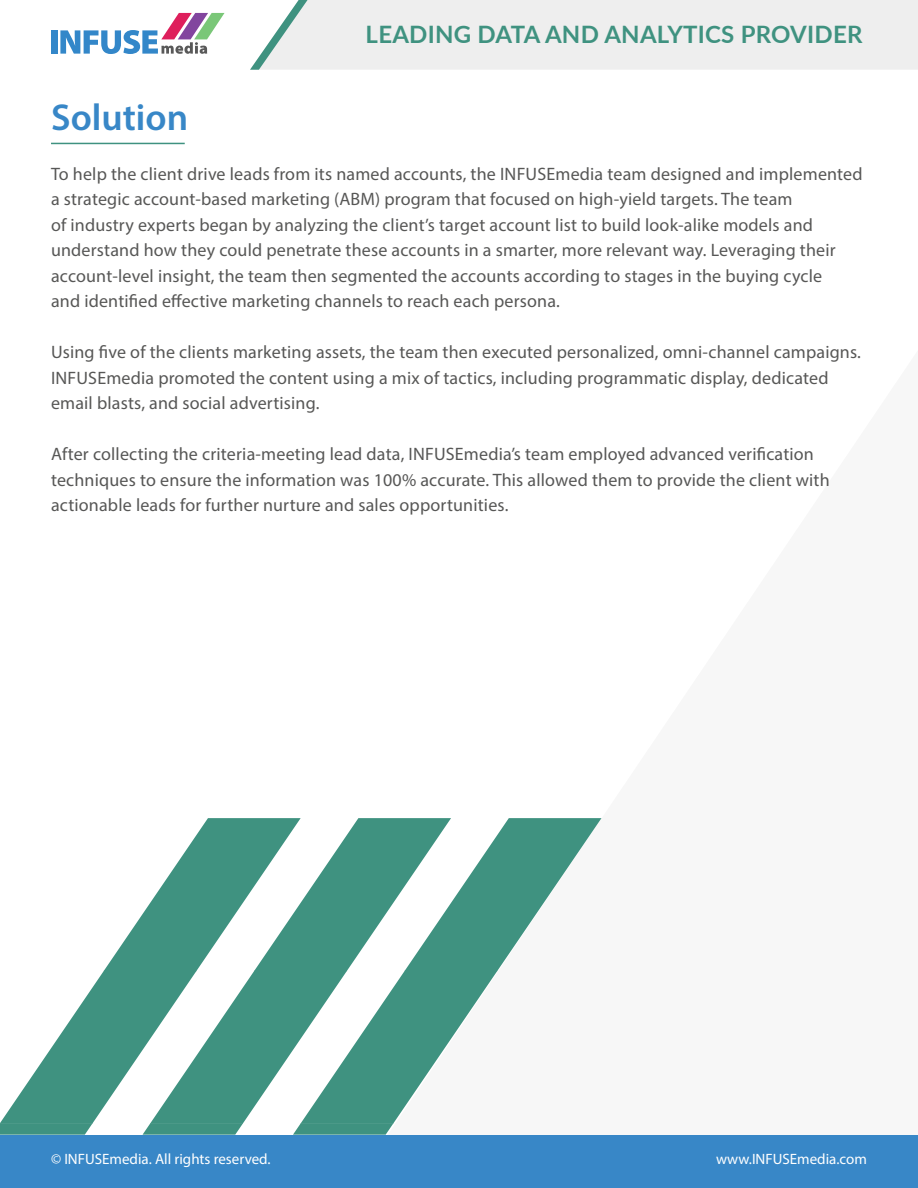
<style>
.page{position:relative;width:918px;height:1188px;background:#fff}
.page>*{position:absolute;margin:0;border:0;box-sizing:border-box;transform-origin:0 0}
.t1{font:600 37.5px "Myriad Pro";color:#3887c7}
.t2{font:700 24px "Lato";letter-spacing:.01em;color:#3f9280}
.t3{font:18px/25.5px "Myriad Pro";letter-spacing:.01em;color:#575756}
.t4{font:15px "Myriad Pro";color:#fff}
</style>
<div class="page">
<div style="left:309px;top:0;width:609px;height:70px;background:#eee"></div>
<div style="left:51px;top:30px;width:6px;height:24px;background:#3387c9"></div>
<svg style="left:60px;top:13px;width:165px;height:41px"></svg>
<svg style="left:250px;top:0;width:59px;height:70px"></svg>
<hr style="left:51px;top:143px;width:134px;height:1px;background:#3f9280">
<div style="left:0;top:1135px;width:918px;height:53px;background:#3887c7"></div>
<svg style="left:0;top:818px;width:602px;height:317px"></svg>
<h2 class="t2" style="left:366px;top:16px;width:498px">LEADING DATA AND ANALYTICS PROVIDER</h2>
<h1 class="t1" style="left:51px;top:94px;width:139px">Solution</h1>
<p class="t3" style="left:51px;top:161px;width:813px">To help the client drive leads from its named accounts, the INFUSEmedia team designed and implemented a strategic account-based marketing (ABM) program that focused on high-yield targets. The team<br>of industry experts began by analyzing the client’s target account list to build look-alike models and understand how they could penetrate these accounts in a smarter, more relevant way. Leveraging their account-level insight, the team then segmented the accounts according to stages in the buying cycle<br>and identified effective marketing channels to reach each persona.</p>
<p class="t3" style="left:51px;top:339px;width:811px">Using five of the clients marketing assets, the team then executed personalized, omni-channel campaigns.<br>INFUSEmedia promoted the content using a mix of tactics, including programmatic display, dedicated email blasts, and social advertising.</p>
<p class="t3" style="left:51px;top:441px;width:780px">After collecting the criteria-meeting lead data, INFUSEmedia’s team employed advanced verification techniques to ensure the information was 100% accurate. This allowed them to provide the client with actionable leads for further nurture and sales opportunities.</p>
<p class="t4" style="left:51px;top:1150px;width:221px">© INFUSEmedia. All rights reserved.</p>
<p class="t4" style="left:716px;top:1150px;width:152px">www.INFUSEmedia.com</p>
</div>
